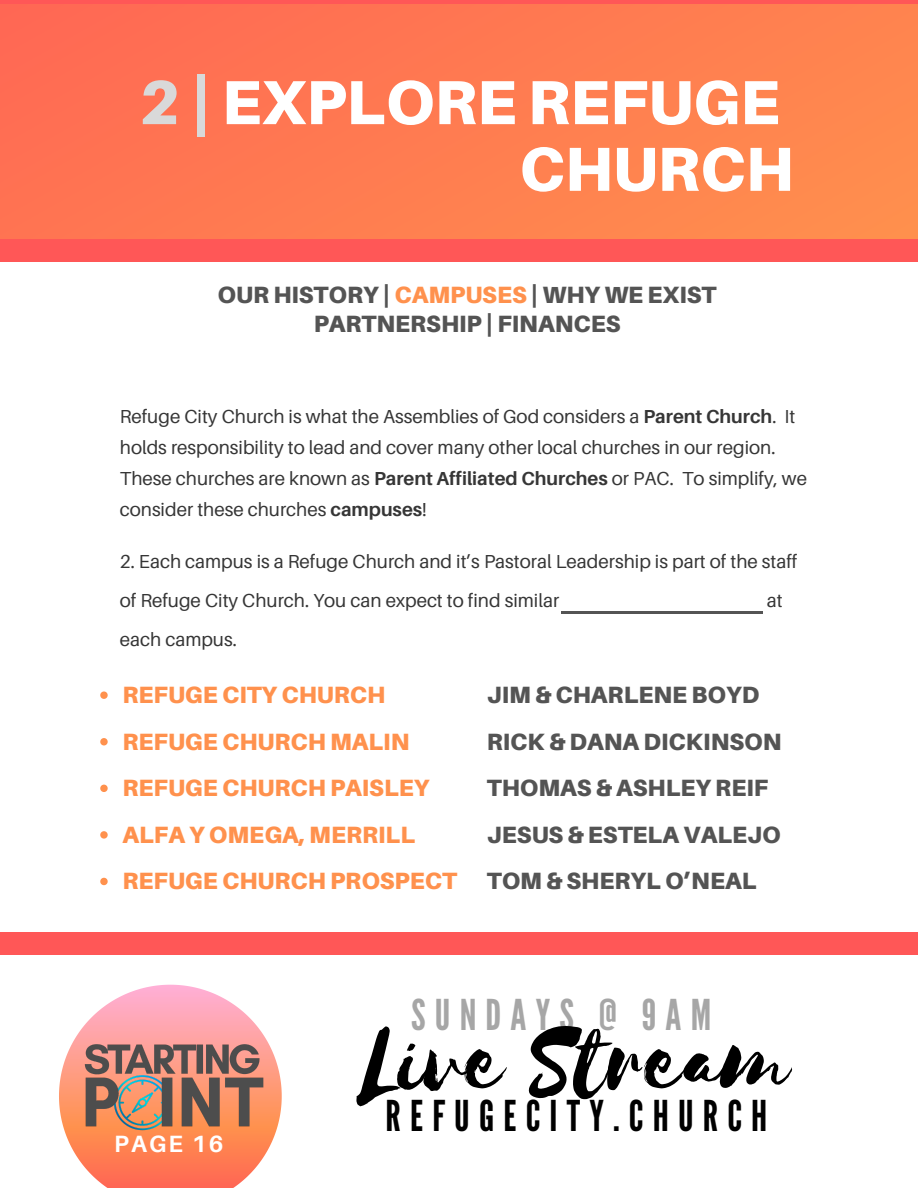
<style>
.page{position:relative;width:918px;height:1188px;background:#fff}
.page>*{position:absolute;margin:0;border:0;box-sizing:border-box;transform-origin:0 0}
.t1{font:111.3px "Selima";color:#000}
.t2{font:900 62.25px/66.6px "Aileron";color:#fff;text-align:right}
.t3{font:42.45px "League Gothic";letter-spacing:.215em;color:#000}
.t4{font:42.45px "League Gothic";letter-spacing:.215em;color:#a6a6a6}
.t5{font:900 23.55px/46.5px "Aileron";color:#545454}
.t6{font:900 23.55px "Aileron";color:#ff914d}
.t7{font:700 23.55px "Aileron";letter-spacing:.09em;color:#fff}
.t8{font:18.9px/30.8px "Aileron";color:#363636}
.s1{color:#d9d9d9}
.s2{color:#ff914d}
.s3{font-weight:700}
</style>
<div class="page">
<svg style="left:59px;top:985px;width:223px;height:203px"></svg>
<img style="left:76px;top:1037px;width:192px;height:94px">
<div style="left:0;top:0;width:918px;height:249px;background:linear-gradient(to right,#ff6d53,#ff8a4e)"></div>
<div style="left:0;top:240px;width:918px;height:22px;background:#ff5757"></div>
<hr style="left:0;top:0;width:918px;height:3px;background:#ff5757">
<hr style="left:561px;top:611px;width:202px;height:3px;background:#545454">
<svg style="left:100px;top:691px;width:8px;height:8px"></svg>
<svg style="left:100px;top:738px;width:8px;height:7px"></svg>
<svg style="left:100px;top:785px;width:8px;height:7px"></svg>
<svg style="left:100px;top:831px;width:8px;height:8px"></svg>
<svg style="left:100px;top:878px;width:8px;height:7px"></svg>
<div style="left:0;top:933px;width:918px;height:22px;background:#ff5757"></div>
<h2 class="t2" style="left:139px;top:68px;width:656px"><span class="s1">2 |</span> EXPLORE REFUGE<br>CHURCH</h2>
<h4 class="t5" style="left:218px;top:271px;width:500px">OUR HISTORY | <span class="s2">CAMPUSES</span> | WHY WE EXIST</h4>
<h4 class="t5" style="left:314px;top:301px;width:308px">PARTNERSHIP | FINANCES</h4>
<p class="t8" style="left:120px;top:401px;width:689px">Refuge City Church is what the Assemblies of God considers a <span class="s3">Parent Church</span>. It holds responsibility to lead and cover many other local churches in our region.<br>These churches are known as <span class="s3">Parent Affiliated Churches</span> or PAC. To simplify, we consider these churches <span class="s3">campuses</span>!</p>
<h4 class="t8" style="left:120px;top:541px;width:679px;line-height:39.2px">2. Each campus is a Refuge Church and it’s Pastoral Leadership is part of the staff of Refuge City Church. You can expect to find similar</h4>
<h4 class="t8" style="left:767px;top:585px;width:17px">at</h4>
<h4 class="t8" style="left:120px;top:624px;width:119px">each campus.</h4>
<p class="t6" style="left:122px;top:680px;width:264px">REFUGE CITY CHURCH</p>
<p class="t6" style="left:122px;top:727px;width:288px">REFUGE CHURCH MALIN</p>
<p class="t6" style="left:122px;top:773px;width:309px">REFUGE CHURCH PAISLEY</p>
<p class="t6" style="left:122px;top:820px;width:294px">ALFA Y OMEGA, MERRILL</p>
<p class="t6" style="left:122px;top:867px;width:336px">REFUGE CHURCH PROSPECT</p>
<p class="t5" style="left:487px;top:671px;width:296px">JIM &amp; CHARLENE BOYD<br>RICK &amp; DANA DICKINSON<br>THOMAS &amp; ASHLEY REIF<br>JESUS &amp; ESTELA VALEJO<br>TOM &amp; SHERYL O’NEAL</p>
<p class="t7" style="left:114px;top:1129px;width:111px">PAGE 16</p>
<p class="t4" style="left:411px;top:991px;width:302px">SUNDAYS @ 9AM</p>
<p class="t1" style="left:363px;top:1001px;width:429px">Live Stream</p>
<h4 class="t3" style="left:386px;top:1091px;width:383px">REFUGECITY.CHURCH</h4>
</div>
